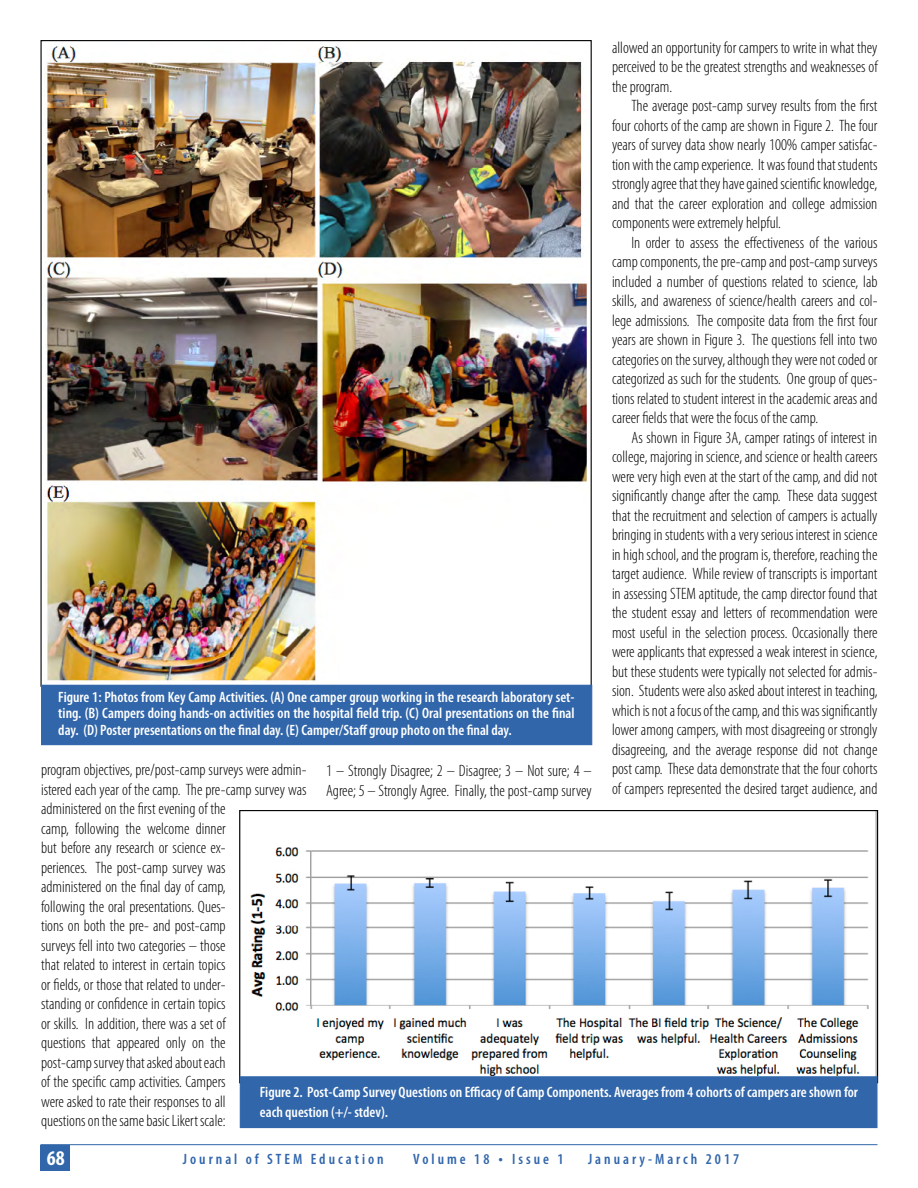
<style>
.page{position:relative;width:918px;height:1188px;background:#fff}
.page>*{position:absolute;margin:0;border:0;box-sizing:border-box;transform-origin:0 0}
.t1{font:700 condensed 21px "Myriad Pro";color:#fff}
.t2{font:300 condensed 16.5px/19.5px "Myriad Pro";color:#000;text-align:justify}
.t3{font:600 condensed 15px/16.5px "Myriad Pro";color:#fff;text-align:justify}
.t4{font:600 condensed 15px "Myriad Pro";letter-spacing:.2em;color:#3166aa}
.s1{font-size:16.5px}
</style>
<div class="page">
<hr style="left:40px;top:1144px;width:838px;height:1px;background:#3166aa">
<div style="left:40px;top:1145px;width:30px;height:26px;background:#3166aa"></div>
<img style="left:42px;top:45px;width:548px;height:640px">
<div style="left:41px;top:685px;width:551px;height:60px;background:#3166aa"></div>
<img style="left:250px;top:812px;width:626px;height:264px">
<div style="left:240px;top:1076px;width:638px;height:52px;background:#3166aa;border:1px solid #3166aa"></div>
<p class="t2" style="left:612px;top:38px;width:267px">allowed an opportunity for campers to write in what they perceived to be the greatest strengths and weaknesses of the program.</p>
<p class="t2" style="left:612px;top:96px;width:267px;text-indent:20px">The average post-camp survey results from the first four cohorts of the camp are shown in Figure 2. The four years of survey data show nearly 100% camper satisfac&shy;tion with the camp experience. It was found that students strongly agree that they have gained scientific knowledge, and that the career exploration and college admission components were extremely helpful.</p>
<p class="t2" style="left:612px;top:233px;width:267px;text-indent:20px">In order to assess the effectiveness of the various camp components, the pre-camp and post-camp surveys included a number of questions related to science, lab skills, and awareness of science/health careers and col&shy;lege admissions. The composite data from the first four years are shown in Figure 3. The questions fell into two categories on the survey, although they were not coded or categorized as such for the students. One group of ques&shy;tions related to student interest in the academic areas and career fields that were the focus of the camp.</p>
<p class="t2" style="left:612px;top:428px;width:267px;text-indent:20px">As shown in Figure 3A, camper ratings of interest in college, majoring in science, and science or health careers were very high even at the start of the camp, and did not significantly change after the camp. These data suggest that the recruitment and selection of campers is actually bringing in students with a very serious interest in science in high school, and the program is, therefore, reaching the target audience. While review of transcripts is important in assessing STEM aptitude, the camp director found that the student essay and letters of recommendation were most useful in the selection process. Occasionally there were applicants that expressed a weak interest in science, but these students were typically not selected for admis&shy;sion. Students were also asked about interest in teaching, which is not a focus of the camp, and this was significantly lower among campers, with most disagreeing or strongly disagreeing, and the average response did not change post camp. These data demonstrate that the four cohorts of campers represented the desired target audience, and</p>
<p class="t3" style="left:58px;top:688px;width:518px">Figure 1: Photos from Key Camp Activities. (A) One camper group working in the research laboratory set&shy;ting. (B) Campers doing hands-on activities on the hospital field trip. (C) Oral presentations on the final day. (D) Poster presentations on the final day. (E) Camper/Staff group photo on the final day.</p>
<p class="t2" style="left:41px;top:760px;width:267px;text-align:left">program objectives, pre/post-camp surveys were admin&shy;istered each year of the camp. The pre-camp survey was administered on the first evening of the<br>camp, following the welcome dinner<br>but before any research or science ex-<br>periences. The post-camp survey was<br>administered on the final day of camp,<br>following the oral presentations. Ques-<br>tions on both the pre- and post-camp<br>surveys fell into two categories – those<br>that related to interest in certain topics<br>or fields, or those that related to under-<br>standing or confidence in certain topics<br>or skills. In addition, there was a set of<br>questions that appeared only on the<br>post-camp survey that asked about each<br>of the specific camp activities. Campers<br>were asked to rate their responses to all<br>questions on the same basic Likert scale:</p>
<p class="t2" style="left:326px;top:761px;width:267px">1 – Strongly Disagree; 2 – Disagree; 3 – Not sure; 4 –<br>Agree; 5 – Strongly Agree. Finally, the post-camp survey</p>
<p class="t3" style="left:260px;top:1082px;width:600px;line-height:19.5px">Figure 2. Post-Camp Survey Questions on Efficacy of Camp Components. Averages from 4 cohorts of campers are shown for each question (+/- stdev).</p>
<p class="t1" style="left:47px;top:1145px;width:19px">68</p>
<p class="t4" style="left:183px;top:1150px;width:202px">Journal of STEM Education</p>
<p class="t4" style="left:413px;top:1150px;width:152px">Volume 18 <span class="s1">•</span> Issue 1</p>
<p class="t4" style="left:588px;top:1150px;width:153px">January-March 2017</p>
</div>
